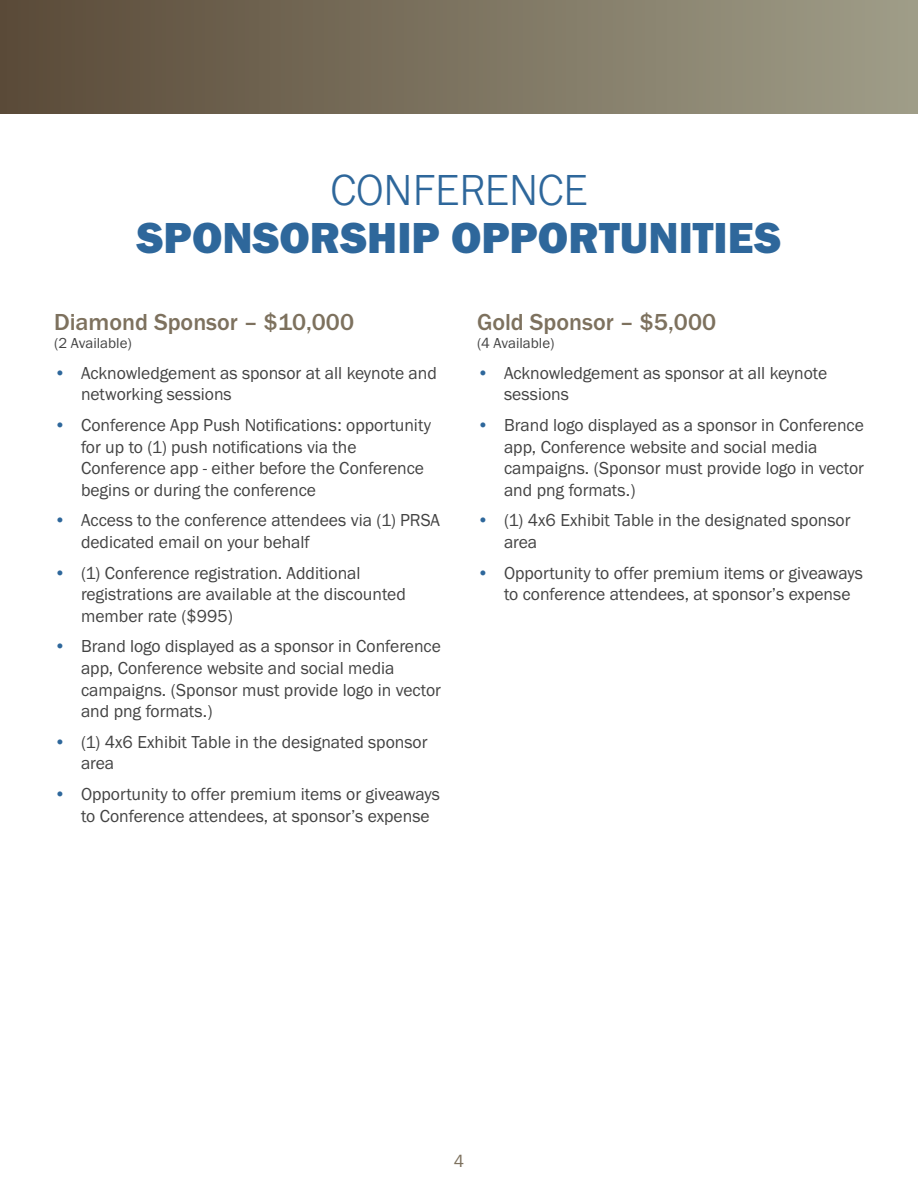
<style>
.page{position:relative;width:918px;height:1188px;background:#fff}
.page>*{position:absolute;margin:0;border:0;box-sizing:border-box;transform-origin:0 0}
.t1{font:45px/48px "Franklin Gothic URW Hea";color:#2e679b;text-align:center}
.t2{font:500 24px "Franklin Gothic URW";color:#7d715e}
.t3{font:18px/21.6px "Franklin Gothic URW Boo";color:#434343}
.t4{font:18px "Franklin Gothic URW Boo";color:#7d715e}
.t5{font:15px "Franklin Gothic URW Boo";color:#434343}
.s1{font-family:"Franklin Gothic URW";font-weight:300}
.s2{font-family:"Franklin Gothic URW";font-weight:500;color:#2e679b}
</style>
<div class="page">
<div style="left:0;top:0;width:918px;height:113px;background:linear-gradient(to right,#5a4a38,#9f9d88)"></div>
<h2 class="t1" style="left:137px;top:164px;width:646px"><span class="s1">CONFERENCE<br></span>SPONSORSHIP OPPORTUNITIES</h2>
<h3 class="t2" style="left:54px;top:307px;width:302px">Diamond Sponsor – $10,000</h3>
<h3 class="t5" style="left:54px;top:334px;width:79px">(2 Available)</h3>
<p class="t3" style="left:81px;top:362px;width:357px;text-indent:-27px"><span class="s2">•</span> Acknowledgement as sponsor at all keynote and networking sessions</p>
<p class="t3" style="left:81px;top:414px;width:352px;text-indent:-27px"><span class="s2">•</span> Conference App Push Notifications: opportunity for up to (1) push notifications via the Conference app - either before the Conference begins or during the conference</p>
<p class="t3" style="left:81px;top:509px;width:361px;text-indent:-27px"><span class="s2">•</span> Access to the conference attendees via (1) PRSA dedicated email on your behalf</p>
<p class="t3" style="left:81px;top:561px;width:326px;text-indent:-27px"><span class="s2">•</span> (1) Conference registration. Additional registrations are available at the discounted member rate ($995)</p>
<p class="t3" style="left:81px;top:635px;width:362px;text-indent:-27px"><span class="s2">•</span> Brand logo displayed as a sponsor in Conference app, Conference website and social media campaigns. (Sponsor must provide logo in vector and png formats.)</p>
<p class="t3" style="left:81px;top:731px;width:348px;text-indent:-27px"><span class="s2">•</span> (1) 4x6 Exhibit Table in the designated sponsor area</p>
<p class="t3" style="left:81px;top:783px;width:360px;text-indent:-27px"><span class="s2">•</span> Opportunity to offer premium items or giveaways to Conference attendees, at sponsor’s expense</p>
<h3 class="t2" style="left:477px;top:307px;width:241px">Gold Sponsor – $5,000</h3>
<h3 class="t5" style="left:477px;top:334px;width:79px">(4 Available)</h3>
<p class="t3" style="left:504px;top:362px;width:325px;text-indent:-27px"><span class="s2">•</span> Acknowledgement as sponsor at all keynote sessions</p>
<p class="t3" style="left:504px;top:414px;width:362px;text-indent:-27px"><span class="s2">•</span> Brand logo displayed as a sponsor in Conference app, Conference website and social media campaigns. (Sponsor must provide logo in vector and png formats.)</p>
<p class="t3" style="left:504px;top:509px;width:348px;text-indent:-27px"><span class="s2">•</span> (1) 4x6 Exhibit Table in the designated sponsor area</p>
<p class="t3" style="left:504px;top:561px;width:360px;text-indent:-27px"><span class="s2">•</span> Opportunity to offer premium items or giveaways to conference attendees, at sponsor’s expense</p>
<p class="t4" style="left:454px;top:1150px;width:12px">4</p>
</div>
